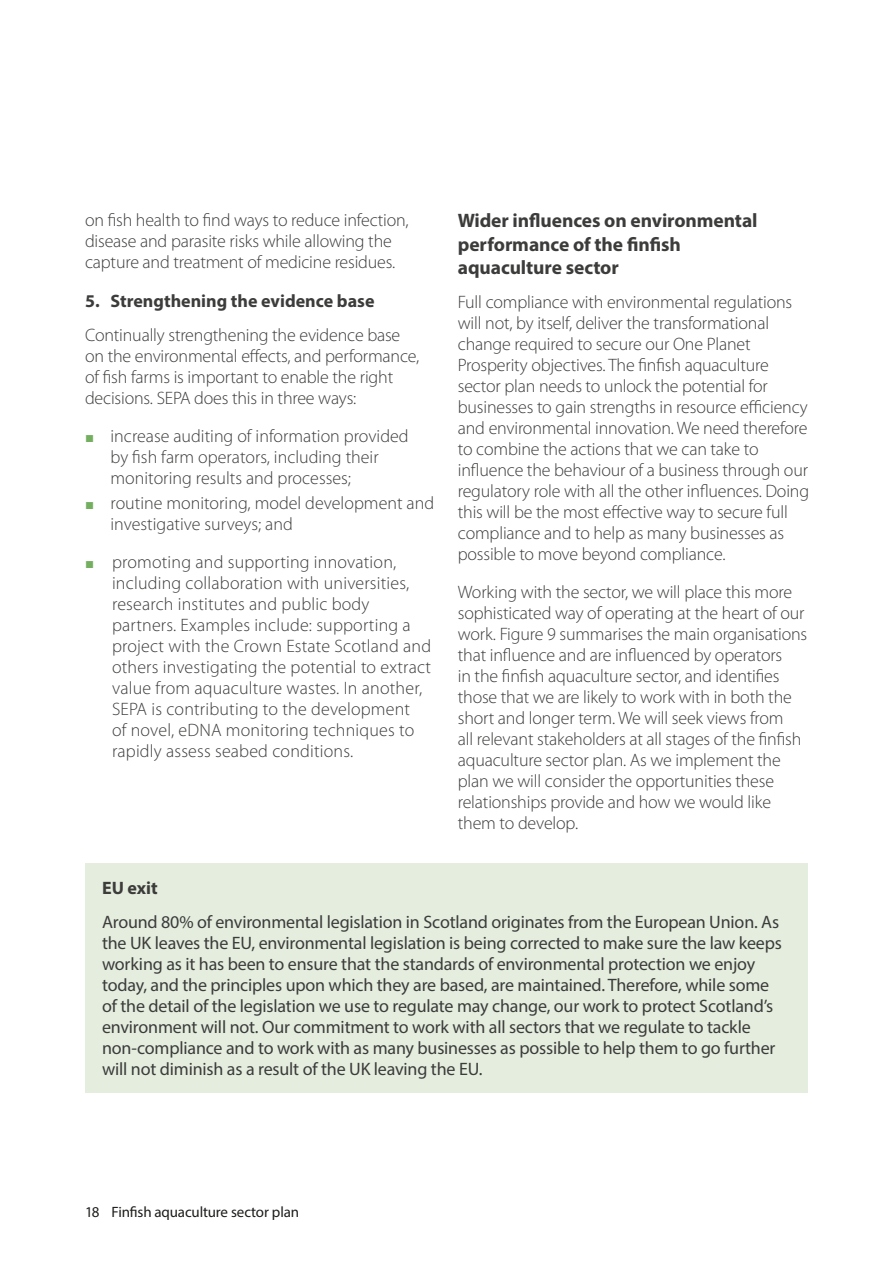
<style>
.page{position:relative;width:893px;height:1263px;background:#fff}
.page>*{position:absolute;margin:0;border:0;box-sizing:border-box;transform-origin:0 0}
.t1{font:700 19.5px/23.4px "Myriad Pro";letter-spacing:-.005em;color:#3c3c3b}
.t2{font:300 18px/21px "Myriad Pro";letter-spacing:-.01em;color:#3c3c3b}
.t3{font:18px/21px "Myriad Pro";letter-spacing:-.01em;color:#3c3c3b}
.t4{font:300 18px/21px "Myriad Pro";letter-spacing:.01em;color:#3c3c3b}
.t5{font:700 18px "Myriad Pro";color:#3c3c3b}
.t6{font:15px "Myriad Pro";letter-spacing:-.01em;color:#1d1d1b}
.s1{font-family:"Arial";font-weight:400;font-size:15px;color:#74af60}
</style>
<div class="page">
<div style="left:85px;top:863px;width:723px;height:230px;background:#e4edde"></div>
<p class="t2" style="left:85px;top:209px;width:325px">on fish health to find ways to reduce infection, disease and parasite risks while allowing the capture and treatment of medicine residues.</p>
<p class="t5" style="left:85px;top:289px;width:291px">5. Strengthening the evidence base</p>
<p class="t2" style="left:85px;top:324px;width:336px">Continually strengthening the evidence base on the environmental effects, and performance, of fish farms is important to enable the right decisions. SEPA does this in three ways:</p>
<p class="t2" style="left:111px;top:425px;width:300px;text-indent:-26px"><span class="s1">■</span> increase auditing of information provided by fish farm operators, including their monitoring results and processes;</p>
<p class="t2" style="left:111px;top:492px;width:325px;text-indent:-26px"><span class="s1">■</span> routine monitoring, model development and investigative surveys; and</p>
<p class="t4" style="left:112px;top:551px;width:321px;text-indent:-27px"><span class="s1">■</span> promoting and supporting innovation, including collaboration with universities, research institutes and public body partners. Examples include: supporting a project with the Crown Estate Scotland and others investigating the potential to extract value from aquaculture wastes. In another, SEPA is contributing to the development<br>of novel, eDNA monitoring techniques to rapidly assess seabed conditions.</p>
<p class="t1" style="left:458px;top:208px;width:301px">Wider influences on environmental performance of the finfish aquaculture sector</p>
<p class="t2" style="left:458px;top:291px;width:353px">Full compliance with environmental regulations will not, by itself, deliver the transformational change required to secure our One Planet Prosperity objectives. The finfish aquaculture sector plan needs to unlock the potential for businesses to gain strengths in resource efficiency and environmental innovation. We need therefore to combine the actions that we can take to influence the behaviour of a business through our regulatory role with all the other influences. Doing this will be the most effective way to secure full compliance and to help as many businesses as possible to move beyond compliance.</p>
<p class="t2" style="left:458px;top:581px;width:351px">Working with the sector, we will place this more sophisticated way of operating at the heart of our work. Figure 9 summarises the main organisations that influence and are influenced by operators<br>in the finfish aquaculture sector, and identifies those that we are likely to work with in both the short and longer term. We will seek views from<br>all relevant stakeholders at all stages of the finfish aquaculture sector plan. As we implement the plan we will consider the opportunities these relationships provide and how we would like them to develop.</p>
<p class="t5" style="left:102px;top:876px;width:57px">EU exit</p>
<p class="t3" style="left:102px;top:911px;width:681px">Around 80% of environmental legislation in Scotland originates from the European Union. As the UK leaves the EU, environmental legislation is being corrected to make sure the law keeps working as it has been to ensure that the standards of environmental protection we enjoy today, and the principles upon which they are based, are maintained. Therefore, while some of the detail of the legislation we use to regulate may change, our work to protect Scotland’s environment will not. Our commitment to work with all sectors that we regulate to tackle non-compliance and to work with as many businesses as possible to help them to go further will not diminish as a result of the UK leaving the EU.</p>
<p class="t6" style="left:85px;top:1202px;width:215px">18 Finfish aquaculture sector plan</p>
</div>
